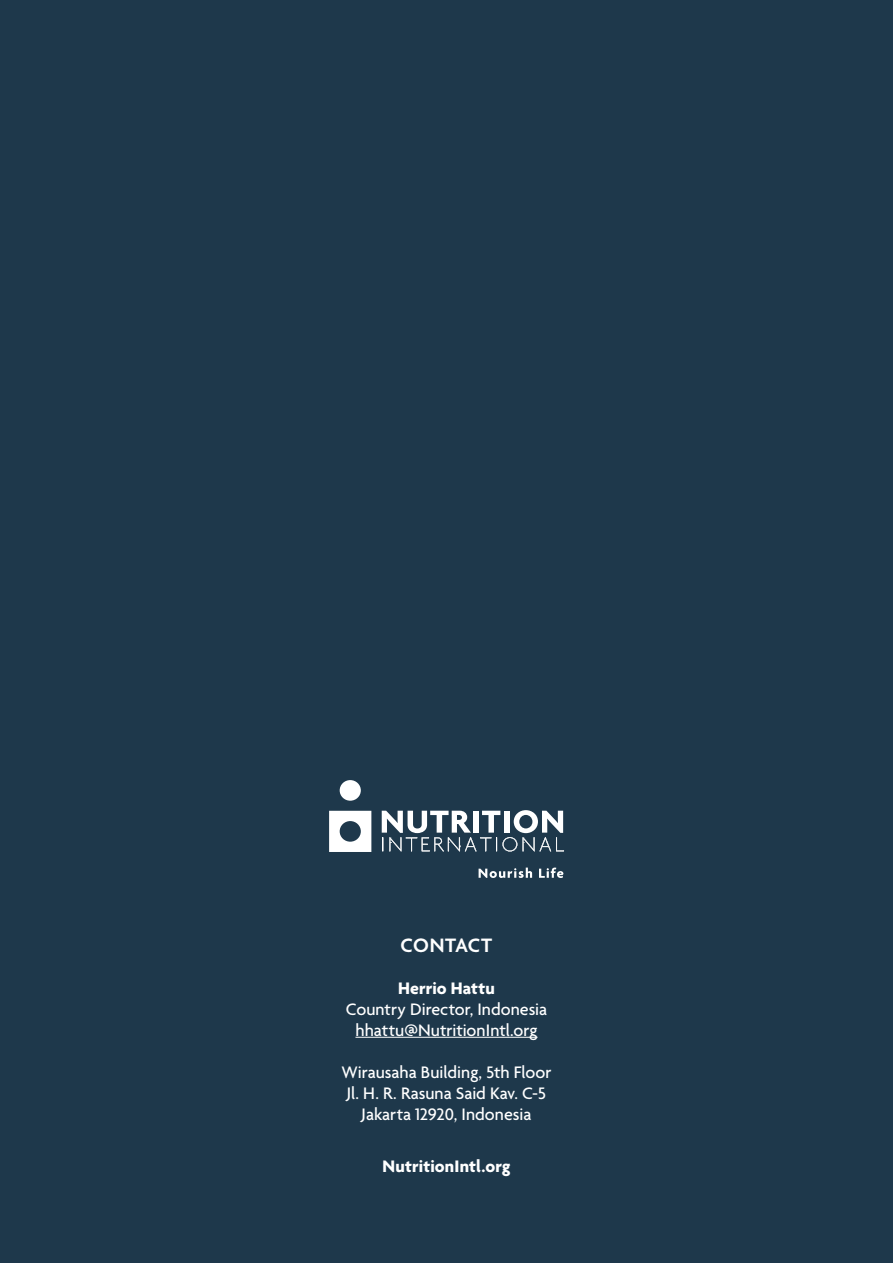
<style>
.page{position:relative;width:893px;height:1263px;background:#1e384b}
.page>*{position:absolute;margin:0;border:0;box-sizing:border-box;transform-origin:0 0}
.t1{font:600 21px "Agenda";letter-spacing:.015em;color:#fff}
.t2{font:500 18px/21px "Agenda";color:#fff;text-align:center}
.t3{font:700 18px "Agenda";letter-spacing:.005em;color:#fff}
</style>
<div class="page">
<svg style="left:479px;top:867px;width:53px;height:11px"></svg>
<svg style="left:539px;top:867px;width:24px;height:11px"></svg>
<div style="left:340px;top:780px;width:21px;height:21px;background:#fff;border-radius:50%"></div>
<svg style="left:329px;top:811px;width:42px;height:41px"></svg>
<svg style="left:382px;top:810px;width:182px;height:41px"></svg>
<hr style="left:355px;top:1037px;width:182px;height:1px;background:#fff">
<p class="t1" style="left:401px;top:936px;width:93px">CONTACT</p>
<p class="t3" style="left:398px;top:981px;width:98px">Herrio Hattu</p>
<p class="t2" style="left:346px;top:1000px;width:203px">Country Director, Indonesia hhattu@NutritionIntl.org</p>
<p class="t2" style="left:341px;top:1063px;width:212px">Wirausaha Building, 5th Floor<br>Jl. H. R. Rasuna Said Kav. C-5<br>Jakarta 12920, Indonesia</p>
<p class="t3" style="left:382px;top:1159px;width:129px">NutritionIntl.org</p>
</div>
